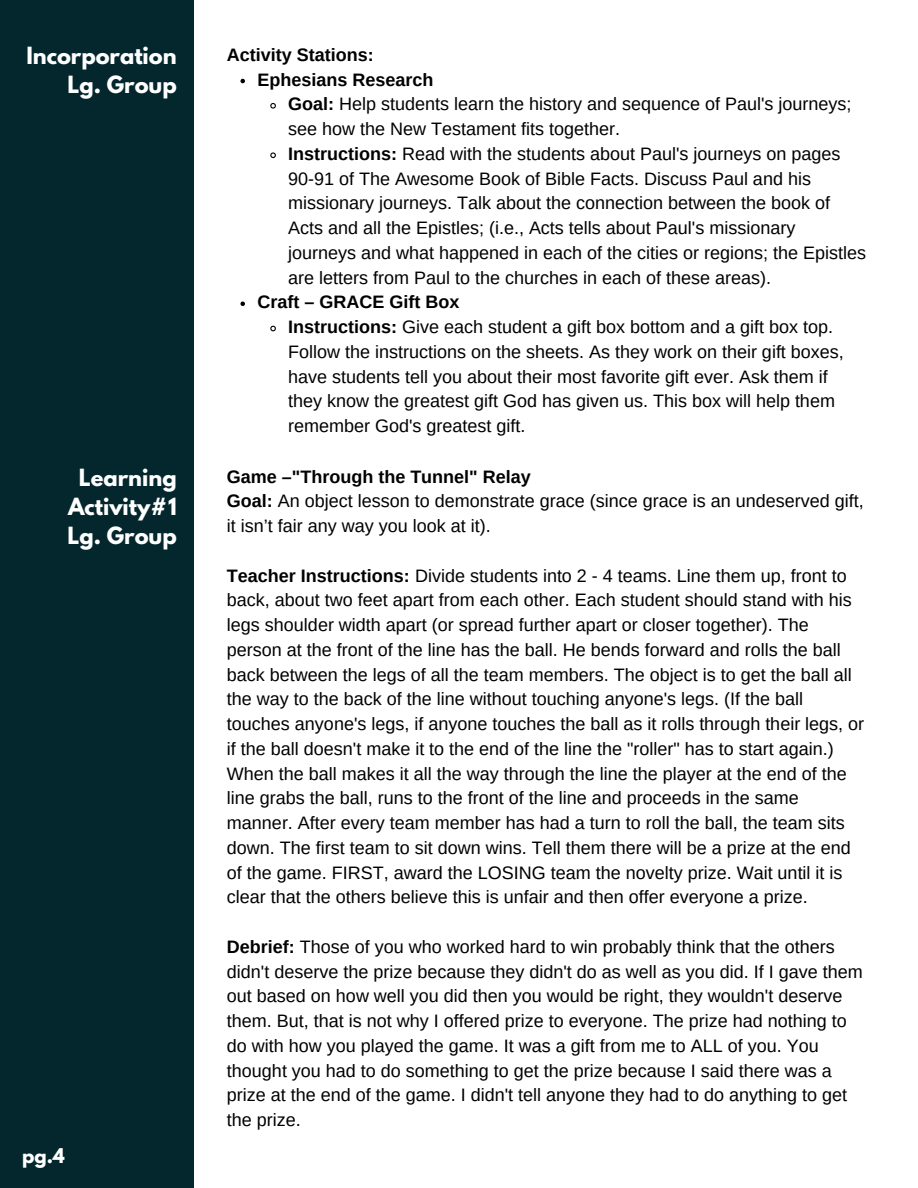
<style>
.page{position:relative;width:918px;height:1188px;background:#fff}
.page>*{position:absolute;margin:0;border:0;box-sizing:border-box;transform-origin:0 0}
.t1{font:700 21px/29.2px "League Spartan";color:#fff;text-align:right}
.t2{font:18px/24.8px "Arimo";color:#000}
.t3{font:700 18px "Arimo";color:#000}
.t4{font:700 18px "League Spartan";color:#fff}
.s1{font-weight:700}
</style>
<div class="page">
<div style="left:0;top:0;width:194px;height:1188px;background:#03272d"></div>
<svg style="left:240px;top:79px;width:5px;height:4px"></svg>
<svg style="left:270px;top:103px;width:6px;height:6px"></svg>
<svg style="left:270px;top:152px;width:6px;height:7px"></svg>
<svg style="left:240px;top:302px;width:5px;height:4px"></svg>
<svg style="left:270px;top:325px;width:6px;height:7px"></svg>
<p class="t1" style="left:26px;top:43px;width:152px">Incorporation<br>Lg. Group</p>
<p class="t1" style="left:68px;top:465px;width:111px;text-align:center">Learning<br>Activity#1<br>Lg. Group</p>
<p class="t4" style="left:22px;top:1146px;width:44px">pg.4</p>
<h2 class="t3" style="left:227px;top:44px;width:148px">Activity Stations:</h2>
<h1 class="t3" style="left:258px;top:69px;width:177px">Ephesians Research</h1>
<h2 class="t2" style="left:288px;top:92px;width:565px"><span class="s1">Goal:</span> Help students learn the history and sequence of Paul's journeys; see how the New Testament fits together.</h2>
<p class="t2" style="left:288px;top:141px;width:579px"><span class="s1">Instructions:</span> Read with the students about Paul's journeys on pages 90-91 of The Awesome Book of Bible Facts. Discuss Paul and his missionary journeys. Talk about the connection between the book of Acts and all the Epistles; (i.e., Acts tells about Paul's missionary journeys and what happened in each of the cities or regions; the Epistles are letters from Paul to the churches in each of these areas).</p>
<p class="t3" style="left:258px;top:292px;width:203px">Craft – GRACE Gift Box</p>
<p class="t2" style="left:288px;top:314px;width:557px"><span class="s1">Instructions:</span> Give each student a gift box bottom and a gift box top.<br>Follow the instructions on the sheets. As they work on their gift boxes, have students tell you about their most favorite gift ever. Ask them if they know the greatest gift God has given us. This box will help them remember God's greatest gift.</p>
<h1 class="t3" style="left:227px;top:466px;width:305px">Game –"Through the Tunnel" Relay</h1>
<p class="t2" style="left:227px;top:489px;width:638px"><span class="s1">Goal:</span> An object lesson to demonstrate grace (since grace is an undeserved gift, it isn’t fair any way you look at it).</p>
<p class="t2" style="left:227px;top:563px;width:639px"><span class="s1">Teacher Instructions:</span> Divide students into 2 - 4 teams. Line them up, front to back, about two feet apart from each other. Each student should stand with his legs shoulder width apart (or spread further apart or closer together). The person at the front of the line has the ball. He bends forward and rolls the ball back between the legs of all the team members. The object is to get the ball all the way to the back of the line without touching anyone's legs. (If the ball touches anyone's legs, if anyone touches the ball as it rolls through their legs, or if the ball doesn't make it to the end of the line the "roller" has to start again.)<br>When the ball makes it all the way through the line the player at the end of the line grabs the ball, runs to the front of the line and proceeds in the same manner. After every team member has had a turn to roll the ball, the team sits down. The first team to sit down wins. Tell them there will be a prize at the end of the game. FIRST, award the LOSING team the novelty prize. Wait until it is clear that the others believe this is unfair and then offer everyone a prize.</p>
<p class="t2" style="left:227px;top:934px;width:637px"><span class="s1">Debrief:</span> Those of you who worked hard to win probably think that the others didn't deserve the prize because they didn't do as well as you did. If I gave them out based on how well you did then you would be right, they wouldn't deserve them. But, that is not why I offered prize to everyone. The prize had nothing to do with how you played the game. It was a gift from me to ALL of you. You thought you had to do something to get the prize because I said there was a prize at the end of the game. I didn't tell anyone they had to do anything to get the prize.</p>
</div>
